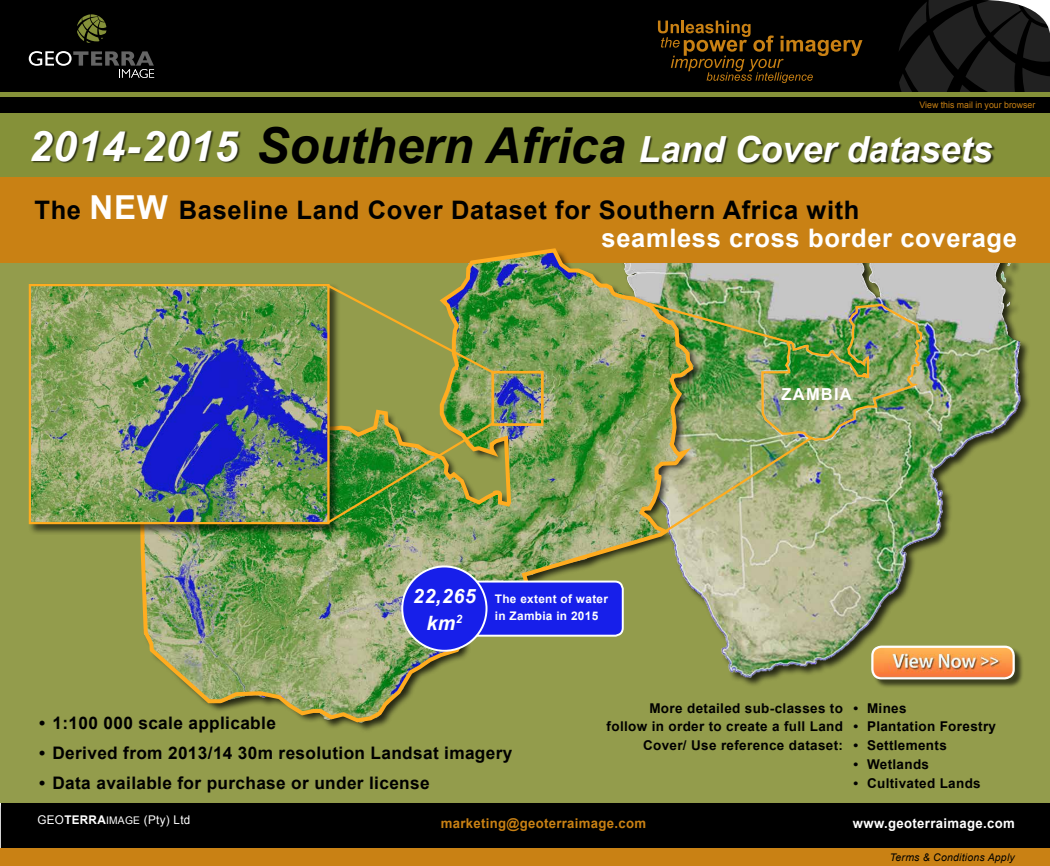
<style>
.page{position:relative;width:1050px;height:866px;background:#fff}
.page>*{position:absolute;margin:0;border:0;box-sizing:border-box;transform-origin:0 0}
.t1{font:italic 700 49.5px "Arial";color:#000}
.t2{font:italic 700 42px "Arial";letter-spacing:.025em;color:#fff}
.t3{font:italic 700 36px "Arial";color:#fff}
.t4{font:700 25.5px/27.8px "Arial";letter-spacing:.025em;color:#000}
.t5{font:italic 700 19.73px/27.1px "Arial";letter-spacing:.025em;color:#fff;text-align:center}
.t6{font:700 17.25px "Arial";letter-spacing:.02em;color:#000}
.t7{font:700 16.5px "Arial";letter-spacing:.075em;color:#fff}
.t8{font:700 13.5px/18.8px "Arial";letter-spacing:.025em;color:#000;text-align:right}
.t9{font:700 13.5px "Arial";letter-spacing:.025em;color:#c98114}
.t10{font:700 13.5px "Arial";letter-spacing:.025em;color:#fff}
.t11{font:12px "Arial";letter-spacing:.025em;color:#fff}
.t12{font:700 11.85px/16.4px "Arial";letter-spacing:.025em;color:#fff}
.t13{font:italic 10.5px "Arial";letter-spacing:.02em;color:#000}
.t14{font:9px "Arial";color:#c98114}
.s1{font-size:33px;color:#fff}
.s2{color:#fff}
.s3{font-weight:700}
.s4{font-size:10.5px}
</style>
<div class="page">
<div style="left:0;top:245px;width:1050px;height:557px;background:#939c4c"></div>
<img style="left:704px;top:262px;width:337px;height:424px">
<div style="left:0;top:177px;width:1050px;height:85px;background:#c98114"></div>
<img style="left:138px;top:248px;width:559px;height:483px">
<div style="left:491px;top:371px;width:53px;height:55px;border:3px solid #ffac1f"></div>
<img style="left:646px;top:301px;width:277px;height:233px">
<div style="left:28px;top:283px;width:313px;height:252px;background:#000;opacity:.6"></div>
<img style="left:32px;top:287px;width:295px;height:234px">
<div style="left:29px;top:284px;width:301px;height:240px;border:2px solid #ffac1f"></div>
<div style="left:464px;top:581px;width:159px;height:54px;background:#171fea;border-radius:8px"></div>
<div style="left:463px;top:580px;width:161px;height:56px;border:2px solid #fff;border-radius:8px"></div>
<div style="left:402px;top:566px;width:85px;height:84px;background:#171fea;border-radius:50%"></div>
<div style="left:401px;top:565px;width:87px;height:86px;border:2px solid #fff;border-radius:50%"></div>
<div style="left:0;top:112px;width:1050px;height:65px;background:#859139"></div>
<div style="left:0;top:0;width:899px;height:92px;background:#000"></div>
<svg style="left:899px;top:0;width:151px;height:92px;background:#1e1e1e"></svg>
<svg style="left:29px;top:51px;width:125px;height:27px;background:#2b2b2b"></svg>
<svg style="left:77px;top:14px;width:29px;height:29px"></svg>
<svg style="left:658px;top:21px;width:204px;height:62px;background:#251803"></svg>
<div style="left:0;top:92px;width:1050px;height:6px;background:#859139"></div>
<div style="left:0;top:98px;width:1050px;height:15px;background:#000"></div>
<div style="left:31px;top:131px;width:211px;height:33px;background:#000;opacity:.68"></div>
<div style="left:640px;top:136px;width:356px;height:29px;background:#000;opacity:.68"></div>
<div style="left:1px;top:802px;width:1049px;height:46px;background:#000"></div>
<div style="left:0;top:848px;width:1050px;height:18px;background:#c98114"></div>
<div style="left:872px;top:646px;width:152px;height:43px;background:#000;opacity:.6"></div>
<img style="left:872px;top:646px;width:142px;height:32px">
<div style="left:871px;top:645px;width:144px;height:34px;border:2px solid #fff;border-radius:9px"></div>
<svg style="left:324px;top:282px;width:172px;height:94px"></svg>
<img style="left:324px;top:420px;width:172px;height:106px">
<p class="t14" style="left:920px;top:99px;width:117px">View this mail in your browser</p>
<h1 class="t1" style="left:256px;top:112px;width:371px">Southern Africa</h1>
<h2 class="t2" style="left:29px;top:118px;width:211px">2014-2015</h2>
<h3 class="t3" style="left:639px;top:125px;width:356px">Land Cover datasets</h3>
<h3 class="t4" style="left:602px;top:197px;width:417px;text-indent:-567px">The <span class="s1">NEW</span> Baseline Land Cover Dataset for Southern Africa with<br><span class="s2">seamless cross border coverage</span></h3>
<h3 class="t5" style="left:413px;top:583px;width:64px">22,265 km<sup>2</sup></h3>
<p class="t12" style="left:495px;top:591px;width:115px">The extent of water in Zambia in 2015</p>
<p class="t7" style="left:782px;top:383px;width:72px">ZAMBIA</p>
<p class="t6" style="left:39px;top:711px;width:238px">• 1:100 000 scale applicable</p>
<p class="t6" style="left:39px;top:741px;width:475px">• Derived from 2013/14 30m resolution Landsat imagery</p>
<p class="t6" style="left:39px;top:771px;width:392px">• Data available for purchase or under license</p>
<p class="t8" style="left:607px;top:699px;width:238px">More detailed sub-classes to follow in order to create a full Land<br>Cover/ Use reference dataset:</p>
<p class="t8" style="left:854px;top:699px;width:55px">• Mines</p>
<p class="t8" style="left:854px;top:717px;width:144px">• Plantation Forestry</p>
<p class="t8" style="left:854px;top:736px;width:95px">• Settlements</p>
<p class="t8" style="left:854px;top:755px;width:77px">• Wetlands</p>
<p class="t8" style="left:854px;top:774px;width:129px">• Cultivated Lands</p>
<p class="t11" style="left:38px;top:811px;width:154px">GEO<span class="s3">TERRA</span><span class="s4">IMAGE</span> (Pty) Ltd</p>
<p class="t10" style="left:853px;top:814px;width:163px">www.geoterraimage.com</p>
<p class="t9" style="left:441px;top:814px;width:207px">marketing@geoterraimage.com</p>
<p class="t13" style="left:890px;top:850px;width:126px">Terms &amp; Conditions Apply</p>
</div>
